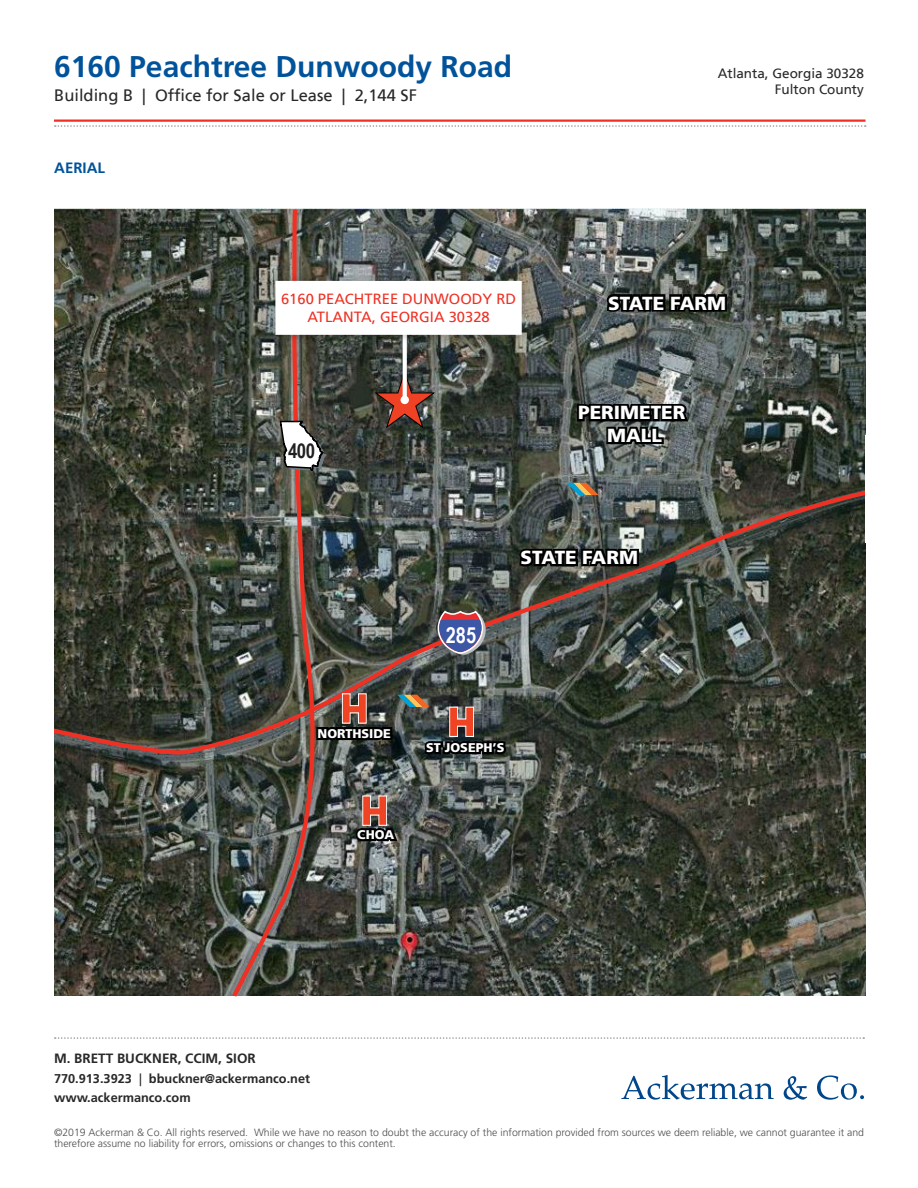
<style>
.page{position:relative;width:918px;height:1188px;background:#fff}
.page>*{position:absolute;margin:0;border:0;box-sizing:border-box;transform-origin:0 0}
.t1{font:900 40.95px "Arial";color:#ef4423;scale:.85 1}
.t2{font:700 30px "Frutiger LT Std";color:#00539b}
.t3{font:700 22.2px "Arial Narrow";color:#fff}
.t4{font:700 20.55px "Arial Narrow";color:#221f20}
.t5{font:900 18.9px/22.8px "Frutiger LT Std";color:#fff;text-align:center}
.t6{font:16.5px "Frutiger LT Std";color:#292829}
.t7{font:700 15px "Frutiger LT Std";color:#00539b}
.t8{font:14.7px/17.7px "Frutiger LT Std";color:#ee3124;text-align:center}
.t9{font:13.5px/16.2px "Frutiger LT Std";color:#292829;text-align:right}
.t10{font:700 13.5px "Frutiger LT Std";color:#292829}
.t11{font:700 12.75px/19.5px "Frutiger LT Std";color:#292829}
.t12{font:900 12.6px "Frutiger LT Std";color:#fff}
.t13{font:300 10.5px/11.2px "Frutiger LT Std";color:#4d4d4f}
.s1{font-weight:400}
</style>
<div class="page">
<svg style="left:55px;top:1037px;width:809px;height:2px"></svg>
<svg style="left:621px;top:1075px;width:153px;height:25px"></svg>
<svg style="left:784px;top:1076px;width:23px;height:24px"></svg>
<svg style="left:817px;top:1075px;width:47px;height:25px"></svg>
<hr style="left:54px;top:120px;width:812px;height:2px;background:#ee3124">
<svg style="left:55px;top:125px;width:811px;height:2px"></svg>
<img style="left:54px;top:209px;width:812px;height:787px">
<svg style="left:229px;top:208px;width:98px;height:789px;background:#535149"></svg>
<svg style="left:54px;top:474px;width:812px;height:285px;background:#454840"></svg>
<svg style="left:575px;top:382px;width:116px;height:83px;background:#4e5351"></svg>
<svg style="left:437px;top:610px;width:49px;height:45px;background:#6e668d"></svg>
<svg style="left:375px;top:370px;width:61px;height:59px;background:#69453b"></svg>
<svg style="left:279px;top:419px;width:48px;height:58px"></svg>
<svg style="left:604px;top:271px;width:125px;height:61px;background:#414642"></svg>
<svg style="left:516px;top:525px;width:125px;height:62px;background:#45443e"></svg>
<svg style="left:403px;top:344px;width:4px;height:52px"></svg>
<div style="left:401px;top:396px;width:8px;height:8px;background:#fff;border-radius:50%"></div>
<svg style="left:567px;top:483px;width:32px;height:12px"></svg>
<div style="left:266px;top:271px;width:265px;height:73px;background:#000;opacity:.3"></div>
<svg style="left:275px;top:281px;width:247px;height:54px"></svg>
<svg style="left:314px;top:694px;width:194px;height:63px;background:#3f423f"></svg>
<svg style="left:354px;top:796px;width:46px;height:49px;background:#4a4e4c"></svg>
<h2 class="t2" style="left:54px;top:49px;width:459px">6160 Peachtree Dunwoody Road</h2>
<h3 class="t6" style="left:54px;top:86px;width:364px">Building B | Office for Sale or Lease | 2,144 SF</h3>
<h3 class="t7" style="left:54px;top:159px;width:52px">AERIAL</h3>
<h3 class="t8" style="left:281px;top:290px;width:236px">6160 PEACHTREE DUNWOODY RD<br>ATLANTA, GEORGIA 30328</h3>
<h3 class="t4" style="left:288px;top:435px;width:29px">400</h3>
<p class="t9" style="left:718px;top:66px;width:148px">Atlanta, Georgia 30328<br>Fulton County</p>
<h3 class="t5" style="left:608px;top:291px;width:119px">STATE FARM</h3>
<h3 class="t5" style="left:578px;top:401px;width:109px">PERIMETER<br>MALL</h3>
<h1 class="t1" style="left:369px;top:738px;width:36px;rotate:-180deg">H</h1>
<p class="t12" style="left:318px;top:726px;width:75px">NORTHSIDE</p>
<h1 class="t1" style="left:389px;top:840px;width:36px;rotate:-180deg">H</h1>
<p class="t12" style="left:357px;top:827px;width:39px">CHOA</p>
<h3 class="t3" style="left:446px;top:618px;width:32px">285</h3>
<h3 class="t5" style="left:521px;top:546px;width:119px">STATE FARM</h3>
<h1 class="t1" style="left:476px;top:751px;width:36px;rotate:-180deg">H</h1>
<p class="t12" style="left:426px;top:740px;width:80px">ST JOSEPH’S</p>
<p class="t10" style="left:54px;top:1051px;width:203px">M. BRETT BUCKNER, CCIM, SIOR</p>
<p class="t11" style="left:54px;top:1069px;width:258px">770.913.3923 <span class="s1">|</span> bbuckner@ackermanco.net www.ackermanco.com</p>
<p class="t13" style="left:54px;top:1127px;width:812px">©2019 Ackerman &amp; Co. All rights reserved. While we have no reason to doubt the accuracy of the information provided from sources we deem reliable, we cannot guarantee it and therefore assume no liability for errors, omissions or changes to this content.</p>
</div>
